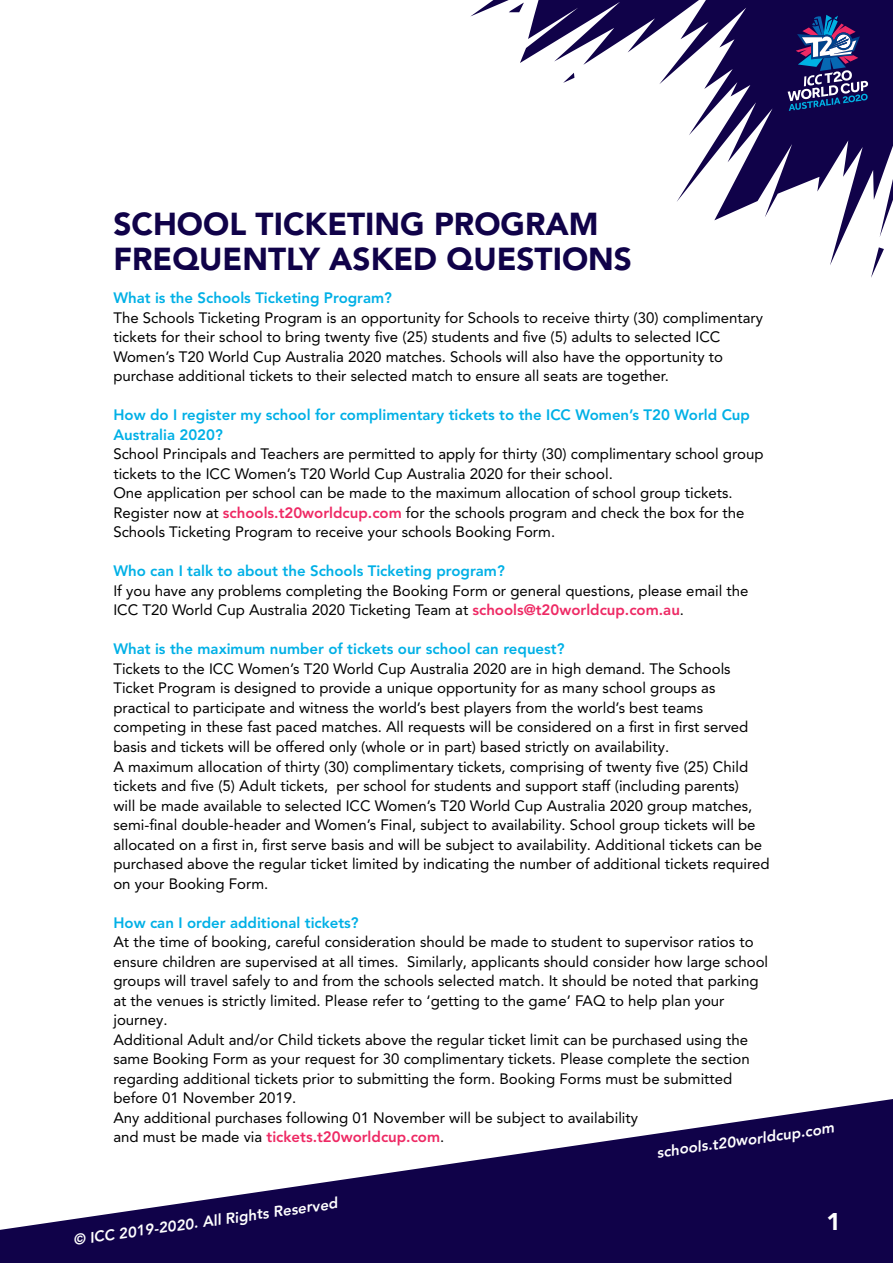
<style>
.page{position:relative;width:893px;height:1263px;background:#fff}
.page>*{position:absolute;margin:0;border:0;box-sizing:border-box;transform-origin:0 0}
.t1{font:900 31.5px/34.5px "Avenir LT Pro";color:#100249}
.t2{font:900 24px "Avenir LT Pro";color:#fff}
.t3{font:15px/19.5px "Avenir LT Pro";color:#000}
.t4{font:800 15px/19.5px "Avenir LT Pro";color:#00b0e6}
.t5{font:800 15px "Avenir LT Pro";color:#fff}
.s1{font-weight:800;color:#ee2964}
</style>
<div class="page">
<svg style="left:0;top:1099px;width:893px;height:164px;fill:#100249"></svg>
<svg style="left:470px;top:0;width:423px;height:265px"></svg>
<svg style="left:509px;top:3px;width:15px;height:9px"></svg>
<svg style="left:563px;top:73px;width:11px;height:10px"></svg>
<svg style="left:879px;top:169px;width:14px;height:70px"></svg>
<svg style="left:871px;top:247px;width:13px;height:31px"></svg>
<svg style="left:788px;top:15px;width:80px;height:96px;background:#3b3f79"></svg>
<h1 class="t1" style="left:113px;top:207px;width:520px">SCHOOL TICKETING PROGRAM<br>FREQUENTLY ASKED QUESTIONS</h1>
<p class="t4" style="left:113px;top:289px;width:280px">What is the Schools Ticketing Program?</p>
<p class="t3" style="left:113px;top:308px;width:651px">The Schools Ticketing Program is an opportunity for Schools to receive thirty (30) complimentary tickets for their school to bring twenty five (25) students and five (5) adults to selected ICC Women’s T20 World Cup Australia 2020 matches. Schools will also have the opportunity to purchase additional tickets to their selected match to ensure all seats are together.</p>
<p class="t4" style="left:113px;top:406px;width:638px">How do I register my school for complimentary tickets to the ICC Women’s T20 World Cup<br>Australia 2020?</p>
<p class="t3" style="left:113px;top:444px;width:652px">School Principals and Teachers are permitted to apply for thirty (30) complimentary school group tickets to the ICC Women’s T20 World Cup Australia 2020 for their school.<br>One application per school can be made to the maximum allocation of school group tickets.<br>Register now at <span class="s1">schools.t20worldcup.com</span> for the schools program and check the box for the Schools Ticketing Program to receive your schools Booking Form.</p>
<p class="t4" style="left:113px;top:562px;width:393px">Who can I talk to about the Schools Ticketing program?</p>
<p class="t3" style="left:113px;top:581px;width:637px">If you have any problems completing the Booking Form or general questions, please email the<br>ICC T20 World Cup Australia 2020 Ticketing Team at <span class="s1">schools@t20worldcup.com.au</span>.</p>
<p class="t4" style="left:113px;top:640px;width:453px">What is the maximum number of tickets our school can request?</p>
<p class="t3" style="left:113px;top:659px;width:658px">Tickets to the ICC Women’s T20 World Cup Australia 2020 are in high demand. The Schools Ticket Program is designed to provide a unique opportunity for as many school groups as practical to participate and witness the world’s best players from the world’s best teams competing in these fast paced matches. All requests will be considered on a first in first served basis and tickets will be offered only (whole or in part) based strictly on availability.<br>A maximum allocation of thirty (30) complimentary tickets, comprising of twenty five (25) Child tickets and five (5) Adult tickets, per school for students and support staff (including parents)<br>will be made available to selected ICC Women’s T20 World Cup Australia 2020 group matches, semi-final double-header and Women’s Final, subject to availability. School group tickets will be allocated on a first in, first serve basis and will be subject to availability. Additional tickets can be purchased above the regular ticket limited by indicating the number of additional tickets required on your Booking Form.</p>
<p class="t4" style="left:113px;top:913px;width:247px">How can I order additional tickets?</p>
<p class="t3" style="left:113px;top:932px;width:656px">At the time of booking, careful consideration should be made to student to supervisor ratios to ensure children are supervised at all times. Similarly, applicants should consider how large school groups will travel safely to and from the schools selected match. It should be noted that parking at the venues is strictly limited. Please refer to ‘getting to the game’ FAQ to help plan your journey.<br>Additional Adult and/or Child tickets above the regular ticket limit can be purchased using the same Booking Form as your request for 30 complimentary tickets. Please complete the section regarding additional tickets prior to submitting the form. Booking Forms must be submitted before 01 November 2019.<br>Any additional purchases following 01 November will be subject to availability<br>and must be made via <span class="s1">tickets.t20worldcup.com</span>.</p>
<p class="t5" style="left:656px;top:1143px;width:180px;rotate:-8deg">schools.t20worldcup.com</p>
<p class="t5" style="left:72px;top:1231px;width:268px;rotate:-8deg">© ICC 2019-2020. All Rights Reserved</p>
<h2 class="t2" style="left:826px;top:1207px;width:16px">1</h2>
</div>
